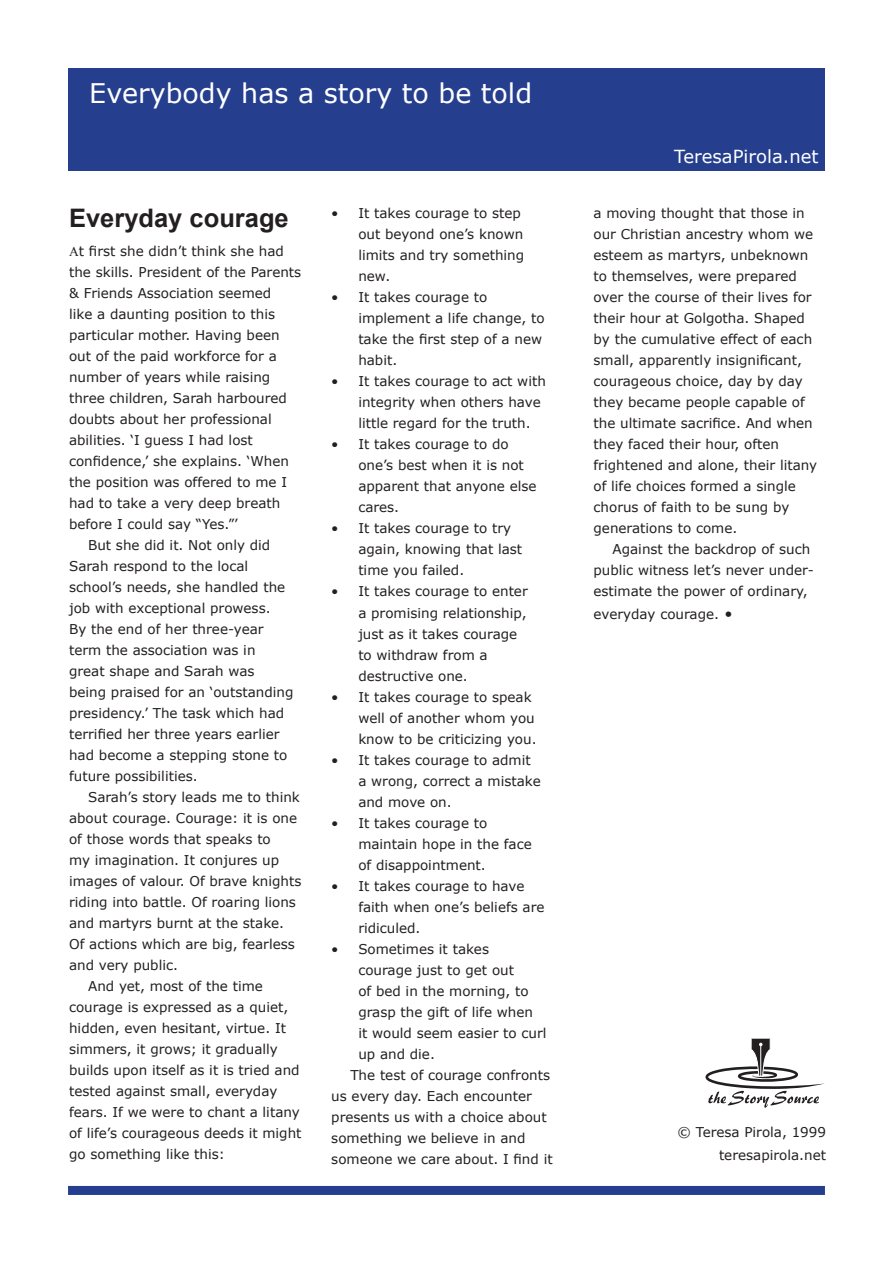
<style>
.page{position:relative;width:893px;height:1263px;background:#fff}
.page>*{position:absolute;margin:0;border:0;box-sizing:border-box;transform-origin:0 0}
.t1{font:27px "MS Reference Sans Serif";color:#fff}
.t2{font:700 25.5px "Arial";color:#231f20}
.t3{font:18px "MS Reference Sans Serif";color:#fff}
.t4{font:13.5px/21px "MS Reference Sans Serif";color:#231f20}
.s1{font-family:"Times New Roman"}
.s2{font-size:15px}
</style>
<div class="page">
<div style="left:68px;top:68px;width:757px;height:102px;background:#253f8e"></div>
<svg style="left:705px;top:1039px;width:119px;height:69px"></svg>
<div style="left:68px;top:1186px;width:757px;height:9px;background:#253f8e"></div>
<p class="t1" style="left:89px;top:76px;width:444px">Everybody has a story to be told</p>
<p class="t2" style="left:69px;top:201px;width:221px">Everyday courage</p>
<p class="t4" style="left:69px;top:240px;width:234px"><span class="s1">A</span>t first she didn’t think she had the skills. President of the Parents &amp; Friends Association seemed<br>like a daunting position to this particular mother. Having been out of the paid workforce for a number of years while raising three children, Sarah harboured doubts about her professional abilities. ‘I guess I had lost confidence,’ she explains. ‘When the position was offered to me I had to take a very deep breath before I could say “Yes.”’</p>
<p class="t4" style="left:69px;top:534px;width:226px;text-indent:19px">But she did it. Not only did<br>Sarah respond to the local school’s needs, she handled the job with exceptional prowess.<br>By the end of her three-year term the association was in great shape and Sarah was being praised for an ‘outstanding presidency.’ The task which had terrified her three years earlier had become a stepping stone to future possibilities.</p>
<p class="t4" style="left:69px;top:786px;width:234px;text-indent:19px">Sarah’s story leads me to think about courage. Courage: it is one of those words that speaks to<br>my imagination. It conjures up images of valour. Of brave knights riding into battle. Of roaring lions and martyrs burnt at the stake.<br>Of actions which are big, fearless and very public.</p>
<p class="t4" style="left:69px;top:975px;width:234px;text-indent:19px">And yet, most of the time courage is expressed as a quiet, hidden, even hesitant, virtue. It simmers, it grows; it gradually builds upon itself as it is tried and tested against small, everyday fears. If we were to chant a litany of life’s courageous deeds it might go something like this:</p>
<p class="t4" style="left:358px;top:203px;width:167px;text-indent:-27px">• It takes courage to step out beyond one’s known limits and try something new.</p>
<p class="t4" style="left:358px;top:287px;width:188px;text-indent:-27px">• It takes courage to implement a life change, to take the first step of a new habit.</p>
<p class="t4" style="left:358px;top:371px;width:189px;text-indent:-27px">• It takes courage to act with integrity when others have little regard for the truth.</p>
<p class="t4" style="left:358px;top:434px;width:180px;text-indent:-27px">• It takes courage to do one’s best when it is not apparent that anyone else cares.</p>
<p class="t4" style="left:358px;top:518px;width:165px;text-indent:-27px">• It takes courage to try again, knowing that last time you failed.</p>
<p class="t4" style="left:358px;top:581px;width:171px;text-indent:-27px">• It takes courage to enter a promising relationship, just as it takes courage to withdraw from a destructive one.</p>
<p class="t4" style="left:358px;top:686px;width:180px;text-indent:-27px">• It takes courage to speak well of another whom you know to be criticizing you.</p>
<p class="t4" style="left:358px;top:749px;width:184px;text-indent:-27px">• It takes courage to admit a wrong, correct a mistake and move on.</p>
<p class="t4" style="left:358px;top:812px;width:175px;text-indent:-27px">• It takes courage to maintain hope in the face of disappointment.</p>
<p class="t4" style="left:358px;top:875px;width:188px;text-indent:-27px">• It takes courage to have faith when one’s beliefs are ridiculed.</p>
<p class="t4" style="left:358px;top:938px;width:190px;text-indent:-27px">• Sometimes it takes<br>courage just to get out<br>of bed in the morning, to grasp the gift of life when<br>it would seem easier to curl up and die.</p>
<p class="t4" style="left:331px;top:1064px;width:223px;text-indent:19px">The test of courage confronts us every day. Each encounter presents us with a choice about something we believe in and someone we care about. I find it</p>
<p class="t3" style="left:674px;top:145px;width:146px">TeresaPirola.net</p>
<p class="t4" style="left:594px;top:203px;width:225px">a moving thought that those in our Christian ancestry whom we esteem as martyrs, unbeknown to themselves, were prepared over the course of their lives for their hour at Golgotha. Shaped by the cumulative effect of each small, apparently insignificant, courageous choice, day by day they became people capable of the ultimate sacrifice. And when they faced their hour, often frightened and alone, their litany of life choices formed a single chorus of faith to be sung by generations to come.</p>
<p class="t4" style="left:594px;top:539px;width:222px;text-indent:19px">Against the backdrop of such public witness let’s never under&shy;estimate the power of ordinary,</p>
<p class="t4" style="left:594px;top:603px;width:141px">everyday courage. <span class="s2">•</span></p>
<p class="t4" style="left:677px;top:1121px;width:150px">© Teresa Pirola, 1999</p>
<p class="t4" style="left:719px;top:1144px;width:109px">teresapirola.net</p>
</div>
